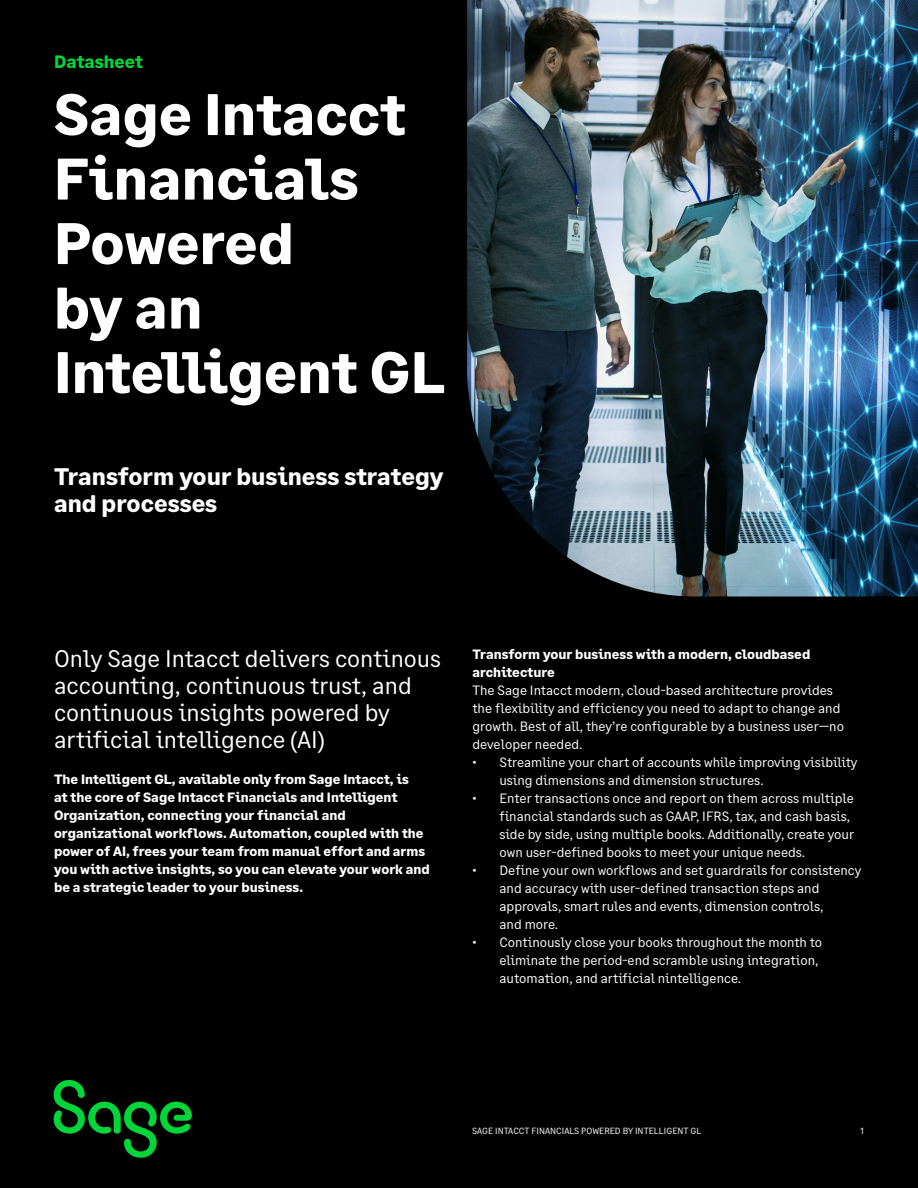
<style>
.page{position:relative;width:918px;height:1188px;background:#000}
.page>*{position:absolute;margin:0;border:0;box-sizing:border-box;transform-origin:0 0}
.Heading_1{font:700 58.5px/64.5px "Sage Text";color:#fff}
.Heading_2{font:24px/27px "Sage Text";color:#fff}
.Heading_1-2{font:700 24px "Sage Text";color:#fff}
.Document_Label{font:700 18px "Sage Text";color:#00d639}
.Heading_2-2{font:13.5px/18px "Sage Text";color:#fff}
.Heading_2-3{font:700 13.5px/18px "Sage Text";color:#fff}
.t1{font:9px "Sage Text";color:#fff}
</style>
<div class="page">
<img style="left:467px;top:0;width:451px;height:597px">
<svg style="left:54px;top:1080px;width:138px;height:78px"></svg>
<p class="Document_Label" style="left:54px;top:51px;width:90px">Datasheet</p>
<p class="Heading_1" style="left:54px;top:83px;width:353px">Sage Intacct<br>Financials<br>Powered<br>by an</p>
<p class="Heading_1" style="left:54px;top:341px;width:393px">Intelligent GL</p>
<p class="Heading_1-2" style="left:54px;top:461px;width:391px">Transform your business strategy</p>
<p class="Heading_1-2" style="left:54px;top:488px;width:165px">and processes</p>
<p class="Heading_2" style="left:54px;top:646px;width:389px">Only Sage Intacct delivers continous accounting, continuous trust, and continuous insights powered by artificial intelligence (AI)</p>
<p class="Heading_2-3" style="left:54px;top:771px;width:377px">The Intelligent GL, available only from Sage Intacct, is<br>at the core of Sage Intacct Financials and Intelligent Organization, connecting your financial and organizational workflows. Automation, coupled with the power of AI, frees your team from manual effort and arms you with active insights, so you can elevate your work and be a strategic leader to your business.</p>
<p class="Heading_2-3" style="left:472px;top:645px;width:339px">Transform your business with a modern, cloudbased architecture</p>
<p class="Heading_2-2" style="left:472px;top:681px;width:373px">The Sage Intacct modern, cloud-based architecture provides the flexibility and efficiency you need to adapt to change and growth. Best of all, they’re configurable by a business user—no developer needed.</p>
<p class="Heading_2-2" style="left:500px;top:753px;width:360px;text-indent:-27px">• Streamline your chart of accounts while improving visibility using dimensions and dimension structures.</p>
<p class="Heading_2-2" style="left:500px;top:789px;width:356px;text-indent:-27px">• Enter transactions once and report on them across multiple financial standards such as GAAP, IFRS, tax, and cash basis, side by side, using multiple books. Additionally, create your own user-defined books to meet your unique needs.</p>
<p class="Heading_2-2" style="left:500px;top:861px;width:363px;text-indent:-27px">• Define your own workflows and set guardrails for consistency and accuracy with user-defined transaction steps and approvals, smart rules and events, dimension controls,<br>and more.</p>
<p class="Heading_2-2" style="left:500px;top:933px;width:324px;text-indent:-27px">• Continously close your books throughout the month to eliminate the period-end scramble using integration, automation, and artificial nintelligence.</p>
<p class="t1" style="left:472px;top:1125px;width:231px">SAGE INTACCT FINANCIALS POWERED BY INTELLIGENT GL</p>
<p class="t1" style="left:861px;top:1125px;width:5px">1</p>
</div>
